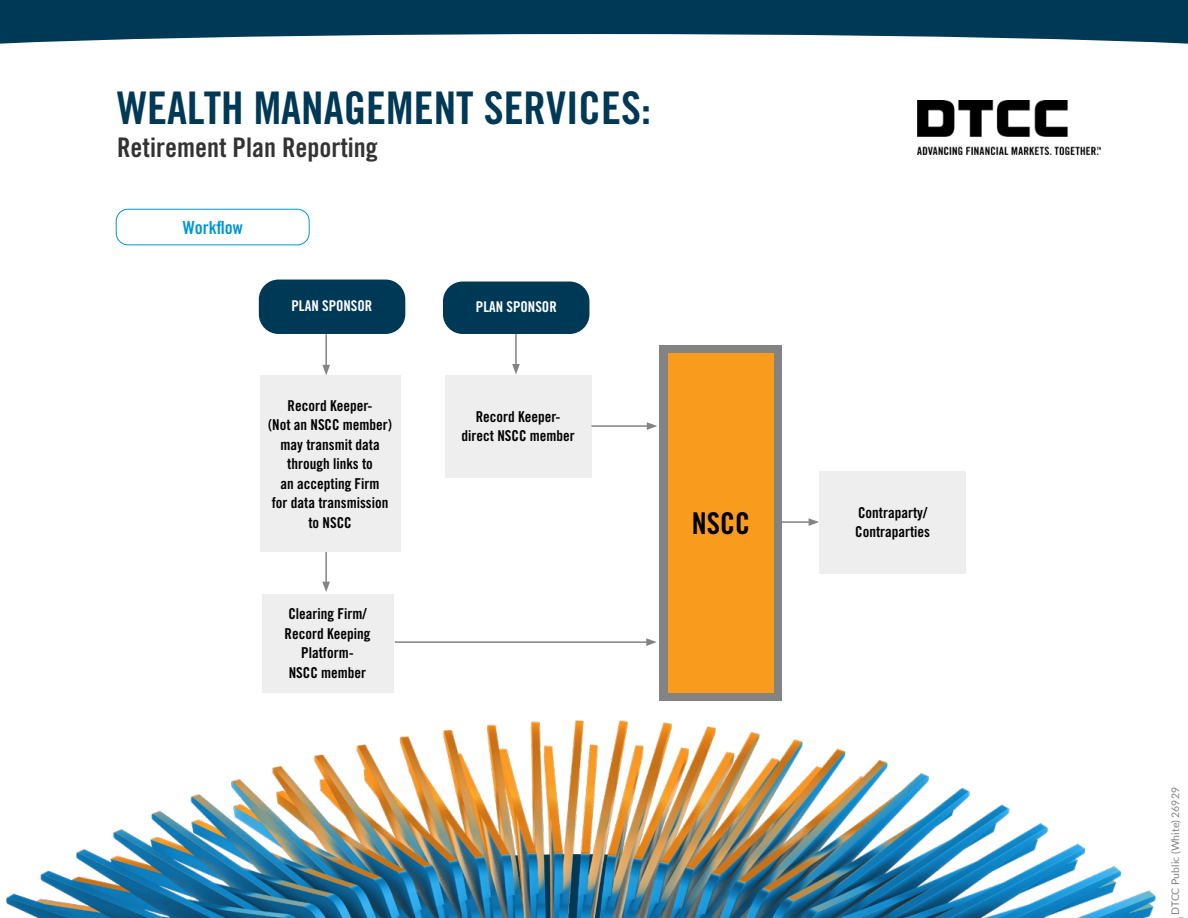
<style>
.page{position:relative;width:1188px;height:918px;background:#fff}
.page>*{position:absolute;margin:0;border:0;box-sizing:border-box;transform-origin:0 0}
.t1{font:45px "Trade Gothic LT Std Bd Cn 20";color:#003956}
.t2{font:30px "Trade Gothic LT Std Bd Cn 20";color:#000}
.t3{font:27px "Trade Gothic LT Std Bd Cn 20";color:#333}
.t4{font:18px "Trade Gothic LT Std Bd Cn 20";color:#0096d6}
.t5{font:15px/19.5px "Trade Gothic LT Std Bd Cn 20";color:#000;text-align:center}
.t6{font:14.85px "Trade Gothic LT Std Bd Cn 20";color:#fff}
.t7{font:10.5px "Lato";color:#838383}
</style>
<div class="page">
<div style="left:116px;top:209px;width:194px;height:36px;border:1px solid #0096d6;border-radius:12px"></div>
<div style="left:0;top:0;width:1188px;height:48px;background:#003956"></div>
<svg style="left:0;top:34px;width:1188px;height:14px;fill:#fff"></svg>
<img style="left:917px;top:100px;width:183px;height:55px">
<img style="left:6px;top:720px;width:1178px;height:198px">
<hr style="left:774px;top:521px;width:37px;height:2px;background:#838383">
<svg style="left:809px;top:518px;width:10px;height:8px"></svg>
<hr style="left:325px;top:533px;width:2px;height:51px;background:#838383">
<svg style="left:322px;top:582px;width:8px;height:10px"></svg>
<div style="left:659px;top:345px;width:123px;height:356px;background:#838383"></div>
<div style="left:259px;top:280px;width:146px;height:54px;background:#003956;border-radius:20px"></div>
<div style="left:443px;top:282px;width:146px;height:52px;background:#003956;border-radius:20px"></div>
<div style="left:445px;top:375px;width:146px;height:103px;background:#eee"></div>
<div style="left:668px;top:353px;width:106px;height:339px;background:#f99b1c"></div>
<div style="left:819px;top:471px;width:147px;height:103px;background:#eee"></div>
<div style="left:260px;top:376px;width:140px;height:176px;background:#eee"></div>
<div style="left:262px;top:594px;width:131px;height:99px;background:#eee"></div>
<hr style="left:325px;top:334px;width:2px;height:33px;background:#838383">
<svg style="left:322px;top:365px;width:8px;height:10px"></svg>
<hr style="left:515px;top:334px;width:2px;height:32px;background:#838383">
<svg style="left:512px;top:364px;width:8px;height:10px"></svg>
<hr style="left:395px;top:641px;width:254px;height:2px;background:#838383">
<svg style="left:646px;top:638px;width:11px;height:8px"></svg>
<hr style="left:591px;top:425px;width:58px;height:2px;background:#838383">
<svg style="left:647px;top:422px;width:10px;height:8px"></svg>
<h1 class="t1" style="left:117px;top:81px;width:535px">WEALTH MANAGEMENT SERVICES:</h1>
<h3 class="t3" style="left:117px;top:130px;width:262px">Retirement Plan Reporting</h3>
<p class="t4" style="left:183px;top:216px;width:61px">Workflow</p>
<p class="t6" style="left:292px;top:297px;width:82px">PLAN SPONSOR</p>
<p class="t6" style="left:476px;top:298px;width:82px">PLAN SPONSOR</p>
<p class="t5" style="left:268px;top:395px;width:126px">Record Keeper-<br>(Not an NSCC member) may transmit data through links to<br>an accepting Firm<br>for data transmission to NSCC</p>
<p class="t5" style="left:285px;top:604px;width:87px">Clearing Firm/<br>Record Keeping<br>Platform-<br>NSCC member</p>
<p class="t5" style="left:462px;top:407px;width:115px">Record Keeper&shy;direct NSCC member</p>
<h2 class="t2" style="left:692px;top:505px;width:60px">NSCC</h2>
<p class="t5" style="left:855px;top:503px;width:76px;text-align:left">Contraparty/<br>Contraparties</p>
<p class="t7" style="left:1168px;top:915px;width:129px;rotate:-90deg">DTCC Public (White) 26929</p>
</div>
